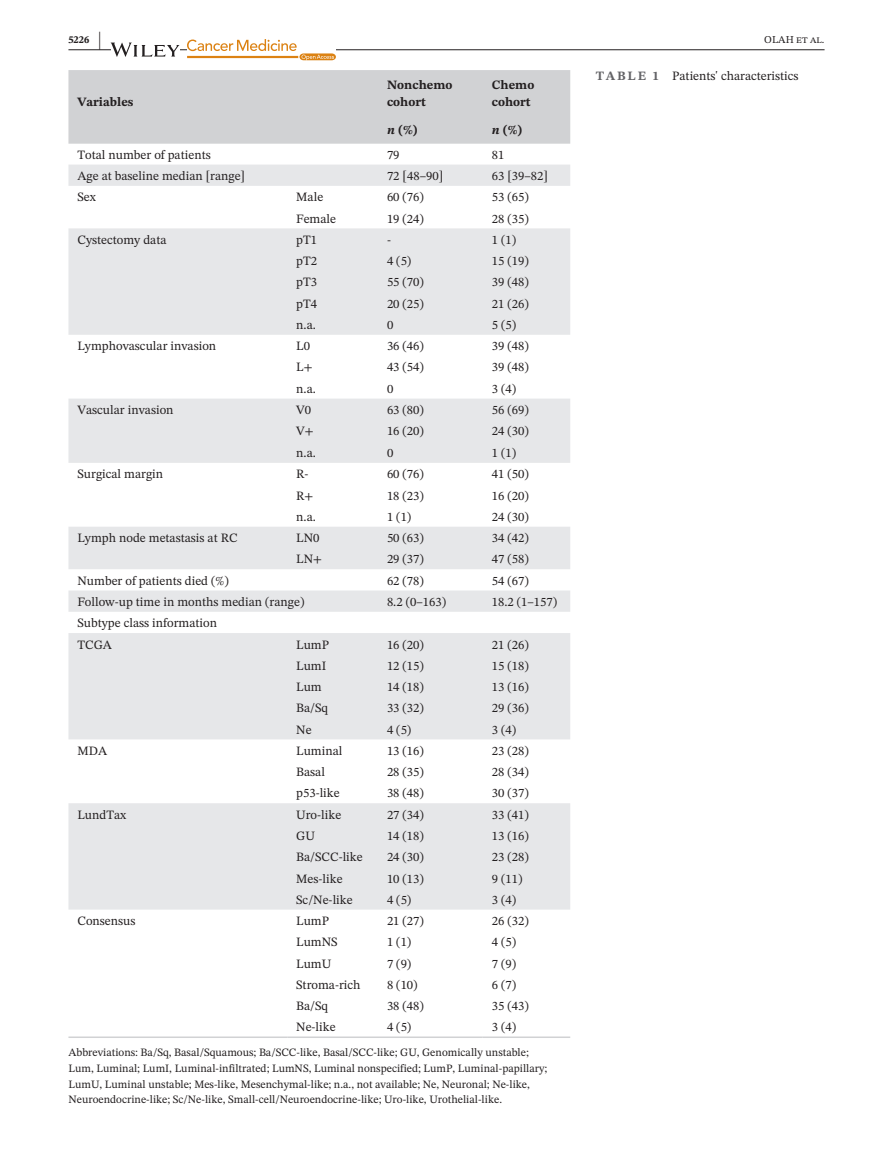
<style>
.page{position:relative;width:893px;height:1174px;background:#fff}
.page>*{position:absolute;margin:0;border:0;box-sizing:border-box;transform-origin:0 0}
.t1{font:12.75px/21.3px "STIX Two Text";color:#231f20}
.t2{font:700 12.75px/17.2px "STIX Two Text";color:#231f20}
.t3{font:11.25px/15.8px "STIX Two Text";color:#231f20}
.t4{font:10.5px "STIX Two Text";color:#231f20}
.t5{font:700 10.5px "STIX Two Text";color:#231f20}
.s1{font-size:21px}
.s2{font-style:italic}
.s3{font-family:"STIX"}
.s4{font-weight:700;color:#636366}
</style>
<div class="page">
<hr style="left:68px;top:49px;width:756px;height:1px;background:#231f20">
<svg style="left:111px;top:43px;width:68px;height:14px"></svg>
<svg style="left:187px;top:39px;width:149px;height:21px"></svg>
<div style="left:68px;top:70px;width:502px;height:74px;background:#d1d2d4"></div>
<svg style="left:68px;top:165px;width:502px;height:744px;fill:#e6e7e9"></svg>
<hr style="left:68px;top:1036px;width:219px;height:2px;background:#d1d2d4">
<hr style="left:287px;top:1036px;width:91px;height:2px;background:#d1d2d4">
<hr style="left:378px;top:1036px;width:105px;height:2px;background:#d1d2d4">
<hr style="left:483px;top:1036px;width:87px;height:2px;background:#d1d2d4">
<p class="t5" style="left:68px;top:32px;width:34px">5226 <span class="s1">|</span></p>
<p class="t4" style="left:764px;top:32px;width:62px">OLAH et al.</p>
<p class="t2" style="left:77px;top:94px;width:58px">Variables</p>
<p class="t2" style="left:387px;top:76px;width:67px">Nonchemo cohort</p>
<p class="t2" style="left:492px;top:76px;width:44px">Chemo cohort</p>
<p class="t2" style="left:387px;top:122px;width:32px"><span class="s2">n</span> (%)</p>
<p class="t2" style="left:492px;top:122px;width:32px"><span class="s2">n</span> (%)</p>
<p class="t1" style="left:77px;top:144px;width:135px">Total number of patients</p>
<p class="t1" style="left:387px;top:144px;width:14px">79</p>
<p class="t1" style="left:492px;top:144px;width:14px">81</p>
<p class="t1" style="left:77px;top:165px;width:169px">Age at baseline median [range]</p>
<p class="t1" style="left:387px;top:165px;width:58px">72 [48–90]</p>
<p class="t1" style="left:492px;top:165px;width:58px">63 [39–82]</p>
<p class="t1" style="left:77px;top:186px;width:20px">Sex</p>
<p class="t1" style="left:296px;top:186px;width:29px">Male</p>
<p class="t1" style="left:387px;top:186px;width:38px">60 (76)</p>
<p class="t1" style="left:492px;top:186px;width:38px">53 (65)</p>
<p class="t1" style="left:296px;top:208px;width:41px">Female</p>
<p class="t1" style="left:387px;top:208px;width:38px">19 (24)</p>
<p class="t1" style="left:492px;top:208px;width:38px">28 (35)</p>
<p class="t1" style="left:77px;top:229px;width:91px">Cystectomy data</p>
<p class="t1" style="left:296px;top:229px;width:22px">pT1</p>
<p class="t1" style="left:387px;top:229px;width:6px">-</p>
<p class="t1" style="left:492px;top:229px;width:26px">1 (1)</p>
<p class="t1" style="left:296px;top:250px;width:22px">pT2</p>
<p class="t1" style="left:387px;top:250px;width:26px">4 (5)</p>
<p class="t1" style="left:492px;top:250px;width:38px">15 (19)</p>
<p class="t1" style="left:296px;top:271px;width:22px">pT3</p>
<p class="t1" style="left:387px;top:271px;width:38px">55 (70)</p>
<p class="t1" style="left:492px;top:271px;width:38px">39 (48)</p>
<p class="t1" style="left:296px;top:293px;width:22px">pT4</p>
<p class="t1" style="left:387px;top:293px;width:38px">20 (25)</p>
<p class="t1" style="left:492px;top:293px;width:38px">21 (26)</p>
<p class="t1" style="left:296px;top:314px;width:21px">n.a.</p>
<p class="t1" style="left:387px;top:314px;width:8px">0</p>
<p class="t1" style="left:492px;top:314px;width:26px">5 (5)</p>
<p class="t1" style="left:77px;top:335px;width:140px">Lymphovascular invasion</p>
<p class="t1" style="left:296px;top:335px;width:15px">L0</p>
<p class="t1" style="left:387px;top:335px;width:38px">36 (46)</p>
<p class="t1" style="left:492px;top:335px;width:38px">39 (48)</p>
<p class="t1" style="left:296px;top:356px;width:18px">L<span class="s3">+</span></p>
<p class="t1" style="left:387px;top:356px;width:38px">43 (54)</p>
<p class="t1" style="left:492px;top:356px;width:38px">39 (48)</p>
<p class="t1" style="left:296px;top:378px;width:21px">n.a.</p>
<p class="t1" style="left:387px;top:378px;width:8px">0</p>
<p class="t1" style="left:492px;top:378px;width:26px">3 (4)</p>
<p class="t1" style="left:77px;top:399px;width:98px">Vascular invasion</p>
<p class="t1" style="left:296px;top:399px;width:16px">V0</p>
<p class="t1" style="left:387px;top:399px;width:38px">63 (80)</p>
<p class="t1" style="left:492px;top:399px;width:38px">56 (69)</p>
<p class="t1" style="left:296px;top:420px;width:19px">V<span class="s3">+</span></p>
<p class="t1" style="left:387px;top:420px;width:38px">16 (20)</p>
<p class="t1" style="left:492px;top:420px;width:38px">24 (30)</p>
<p class="t1" style="left:296px;top:442px;width:21px">n.a.</p>
<p class="t1" style="left:387px;top:442px;width:8px">0</p>
<p class="t1" style="left:492px;top:442px;width:26px">1 (1)</p>
<p class="t1" style="left:77px;top:463px;width:87px">Surgical margin</p>
<p class="t1" style="left:296px;top:463px;width:14px">R-</p>
<p class="t1" style="left:387px;top:463px;width:38px">60 (76)</p>
<p class="t1" style="left:492px;top:463px;width:38px">41 (50)</p>
<p class="t1" style="left:296px;top:484px;width:19px">R<span class="s3">+</span></p>
<p class="t1" style="left:387px;top:484px;width:38px">18 (23)</p>
<p class="t1" style="left:492px;top:484px;width:38px">16 (20)</p>
<p class="t1" style="left:296px;top:506px;width:21px">n.a.</p>
<p class="t1" style="left:387px;top:506px;width:26px">1 (1)</p>
<p class="t1" style="left:492px;top:506px;width:38px">24 (30)</p>
<p class="t1" style="left:77px;top:527px;width:162px">Lymph node metastasis at RC</p>
<p class="t1" style="left:296px;top:527px;width:25px">LN0</p>
<p class="t1" style="left:387px;top:527px;width:38px">50 (63)</p>
<p class="t1" style="left:492px;top:527px;width:38px">34 (42)</p>
<p class="t1" style="left:296px;top:548px;width:27px">LN<span class="s3">+</span></p>
<p class="t1" style="left:387px;top:548px;width:38px">29 (37)</p>
<p class="t1" style="left:492px;top:548px;width:38px">47 (58)</p>
<p class="t1" style="left:77px;top:570px;width:153px">Number of patients died (%)</p>
<p class="t1" style="left:387px;top:570px;width:38px">62 (78)</p>
<p class="t1" style="left:492px;top:570px;width:38px">54 (67)</p>
<p class="t1" style="left:77px;top:591px;width:228px">Follow-up time in months median (range)</p>
<p class="t1" style="left:387px;top:591px;width:61px">8.2 (0–163)</p>
<p class="t1" style="left:492px;top:591px;width:67px">18.2 (1–157)</p>
<p class="t1" style="left:77px;top:612px;width:141px">Subtype class information<br>TCGA</p>
<p class="t1" style="left:296px;top:633px;width:34px">LumP</p>
<p class="t1" style="left:387px;top:633px;width:38px">16 (20)</p>
<p class="t1" style="left:492px;top:633px;width:38px">21 (26)</p>
<p class="t1" style="left:296px;top:655px;width:32px">LumI</p>
<p class="t1" style="left:387px;top:655px;width:38px">12 (15)</p>
<p class="t1" style="left:492px;top:655px;width:38px">15 (18)</p>
<p class="t1" style="left:296px;top:676px;width:27px">Lum</p>
<p class="t1" style="left:387px;top:676px;width:38px">14 (18)</p>
<p class="t1" style="left:492px;top:676px;width:38px">13 (16)</p>
<p class="t1" style="left:296px;top:697px;width:34px">Ba/Sq</p>
<p class="t1" style="left:387px;top:697px;width:38px">33 (32)</p>
<p class="t1" style="left:492px;top:697px;width:38px">29 (36)</p>
<p class="t1" style="left:296px;top:718px;width:17px">Ne</p>
<p class="t1" style="left:387px;top:718px;width:26px">4 (5)</p>
<p class="t1" style="left:492px;top:718px;width:26px">3 (4)</p>
<p class="t1" style="left:77px;top:740px;width:31px">MDA</p>
<p class="t1" style="left:296px;top:740px;width:48px">Luminal</p>
<p class="t1" style="left:387px;top:740px;width:38px">13 (16)</p>
<p class="t1" style="left:492px;top:740px;width:38px">23 (28)</p>
<p class="t1" style="left:296px;top:761px;width:30px">Basal</p>
<p class="t1" style="left:387px;top:761px;width:38px">28 (35)</p>
<p class="t1" style="left:492px;top:761px;width:38px">28 (34)</p>
<p class="t1" style="left:296px;top:782px;width:45px">p53-like</p>
<p class="t1" style="left:387px;top:782px;width:38px">38 (48)</p>
<p class="t1" style="left:492px;top:782px;width:38px">30 (37)</p>
<p class="t1" style="left:77px;top:803px;width:50px">LundTax</p>
<p class="t1" style="left:296px;top:803px;width:47px">Uro-like</p>
<p class="t1" style="left:387px;top:803px;width:38px">27 (34)</p>
<p class="t1" style="left:492px;top:803px;width:38px">33 (41)</p>
<p class="t1" style="left:296px;top:825px;width:20px">GU</p>
<p class="t1" style="left:387px;top:825px;width:38px">14 (18)</p>
<p class="t1" style="left:492px;top:825px;width:38px">13 (16)</p>
<p class="t1" style="left:296px;top:846px;width:68px">Ba/SCC-like</p>
<p class="t1" style="left:387px;top:846px;width:38px">24 (30)</p>
<p class="t1" style="left:492px;top:846px;width:38px">23 (28)</p>
<p class="t1" style="left:296px;top:867px;width:48px">Mes-like</p>
<p class="t1" style="left:387px;top:867px;width:38px">10 (13)</p>
<p class="t1" style="left:492px;top:867px;width:32px">9 (11)</p>
<p class="t1" style="left:296px;top:889px;width:58px">Sc/Ne-like</p>
<p class="t1" style="left:387px;top:889px;width:26px">4 (5)</p>
<p class="t1" style="left:492px;top:889px;width:26px">3 (4)</p>
<p class="t1" style="left:77px;top:910px;width:60px">Consensus</p>
<p class="t1" style="left:296px;top:910px;width:34px">LumP</p>
<p class="t1" style="left:387px;top:910px;width:38px">21 (27)</p>
<p class="t1" style="left:492px;top:910px;width:38px">26 (32)</p>
<p class="t1" style="left:296px;top:931px;width:43px">LumNS</p>
<p class="t1" style="left:387px;top:931px;width:26px">1 (1)</p>
<p class="t1" style="left:492px;top:931px;width:26px">4 (5)</p>
<p class="t1" style="left:296px;top:952px;width:37px">LumU</p>
<p class="t1" style="left:387px;top:952px;width:26px">7 (9)</p>
<p class="t1" style="left:492px;top:952px;width:26px">7 (9)</p>
<p class="t1" style="left:296px;top:974px;width:66px">Stroma-rich</p>
<p class="t1" style="left:387px;top:974px;width:32px">8 (10)</p>
<p class="t1" style="left:492px;top:974px;width:26px">6 (7)</p>
<p class="t1" style="left:296px;top:995px;width:34px">Ba/Sq</p>
<p class="t1" style="left:387px;top:995px;width:38px">38 (48)</p>
<p class="t1" style="left:492px;top:995px;width:38px">35 (43)</p>
<p class="t1" style="left:296px;top:1016px;width:41px">Ne-like</p>
<p class="t1" style="left:387px;top:1016px;width:26px">4 (5)</p>
<p class="t1" style="left:492px;top:1016px;width:26px">3 (4)</p>
<p class="t3" style="left:68px;top:1044px;width:480px">Abbreviations: Ba/Sq, Basal/Squamous; Ba/SCC-like, Basal/SCC-like; GU, Genomically unstable; Lum, Luminal; LumI, Luminal-infiltrated; LumNS, Luminal nonspecified; LumP, Luminal-papillary; LumU, Luminal unstable; Mes-like, Mesenchymal-like; n.a., not available; Ne, Neuronal; Ne-like, Neuroendocrine-like; Sc/Ne-like, Small-cell/Neuroendocrine-like; Uro-like, Urothelial-like.</p>
<p class="t1" style="left:596px;top:65px;width:204px"><span class="s4">TABLE 1</span> Patients' characteristics</p>
</div>
